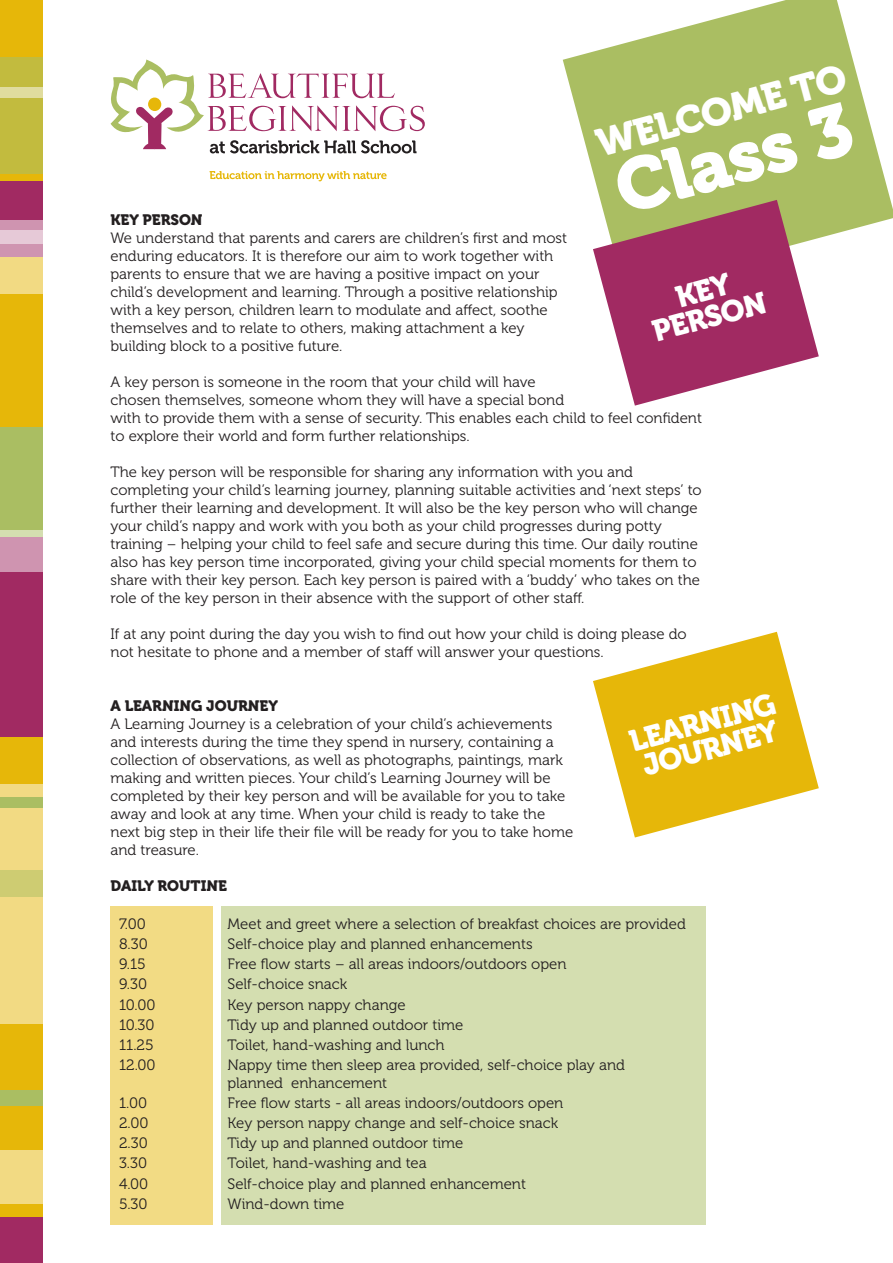
<style>
.page{position:relative;width:893px;height:1263px;background:#fff}
.page>*{position:absolute;margin:0;border:0;box-sizing:border-box;transform-origin:0 0}
.t1{font:73.5px "Museo 900";color:#fff}
.t2{font:38.7px "Museo 900";color:#fff}
.t3{font:30px "Museo 900";color:#fff}
.t4{font:15px/18px "Museo 300";color:#231f20}
.t5{font:15px "Museo 900";color:#231f20}
</style>
<div class="page">
<svg style="left:563px;top:0;width:330px;height:238px;fill:#aabe62"></svg>
<div style="left:0;top:0;width:43px;height:1263px;background:#e6b709"></div>
<div style="left:0;top:784px;width:43px;height:239px;background:#f2da83"></div>
<div style="left:111px;top:906px;width:102px;height:319px;background:#f2db84"></div>
<div style="left:221px;top:906px;width:485px;height:319px;background:#d4deb0"></div>
<div style="left:0;top:1217px;width:43px;height:46px;background:#a12a62"></div>
<div style="left:0;top:537px;width:43px;height:199px;background:#a12a62"></div>
<div style="left:0;top:181px;width:43px;height:76px;background:#a12a62"></div>
<div style="left:0;top:1090px;width:43px;height:16px;background:#aabe62"></div>
<div style="left:0;top:797px;width:43px;height:11px;background:#aabe62"></div>
<div style="left:0;top:57px;width:43px;height:116px;background:#c2bb3e"></div>
<div style="left:0;top:427px;width:43px;height:110px;background:#aabe62"></div>
<div style="left:0;top:870px;width:43px;height:26px;background:#cecc72"></div>
<svg style="left:0;top:220px;width:43px;height:74px;background:#e4bf95"></svg>
<div style="left:0;top:87px;width:43px;height:11px;background:#e0dc9e"></div>
<svg style="left:0;top:530px;width:43px;height:41px;background:#cfa0b0"></svg>
<div style="left:0;top:230px;width:43px;height:13px;background:#e6c9d7"></div>
<div style="left:0;top:1151px;width:43px;height:53px;background:#f2da83"></div>
<svg style="left:593px;top:200px;width:226px;height:206px;fill:#a12a62"></svg>
<svg style="left:593px;top:632px;width:226px;height:205px;fill:#e6b709"></svg>
<svg style="left:111px;top:60px;width:314px;height:93px"></svg>
<svg style="left:210px;top:171px;width:177px;height:10px"></svg>
<div style="left:674px;top:273px;width:58px;height:34px;background:#a12a62"></div>
<p class="t5" style="left:111px;top:211px;width:94px">KEY PERSON</p>
<p class="t2" style="left:591px;top:122px;width:259px;rotate:-15deg">WELCOME TO</p>
<p class="t1" style="left:606px;top:149px;width:244px;rotate:-15deg">Class 3</p>
<p class="t4" style="left:111px;top:229px;width:458px">We understand that parents and carers are children’s first and most enduring educators. It is therefore our aim to work together with parents to ensure that we are having a positive impact on your child’s development and learning. Through a positive relationship with a key person, children learn to modulate and affect, soothe themselves and to relate to others, making attachment a key building block to a positive future.</p>
<p class="t4" style="left:111px;top:373px;width:455px">A key person is someone in the room that your child will have chosen themselves, someone whom they will have a special bond</p>
<p class="t4" style="left:111px;top:409px;width:593px">with to provide them with a sense of security. This enables each child to feel confident to explore their world and form further relationships.</p>
<p class="t4" style="left:111px;top:463px;width:593px">The key person will be responsible for sharing any information with you and completing your child’s learning journey, planning suitable activities and ‘next steps’ to further their learning and development. It will also be the key person who will change your child’s nappy and work with you both as your child progresses during potty training – helping your child to feel safe and secure during this time. Our daily routine also has key person time incorporated, giving your child special moments for them to share with their key person. Each key person is paired with a ‘buddy’ who takes on the role of the key person in their absence with the support of other staff.</p>
<p class="t4" style="left:111px;top:625px;width:578px">If at any point during the day you wish to find out how your child is doing please do not hesitate to phone and a member of staff will answer your questions.</p>
<p class="t5" style="left:111px;top:697px;width:169px">A LEARNING JOURNEY</p>
<p class="t4" style="left:111px;top:715px;width:464px">A Learning Journey is a celebration of your child’s achievements and interests during the time they spend in nursery, containing a collection of observations, as well as photographs, paintings, mark making and written pieces. Your child’s Learning Journey will be completed by their key person and will be available for you to take away and look at any time. When your child is ready to take the next big step in their life their file will be ready for you to take home and treasure.</p>
<p class="t5" style="left:111px;top:877px;width:118px">DAILY ROUTINE</p>
<p class="t4" style="left:119px;top:915px;width:28px">7.00</p>
<p class="t4" style="left:228px;top:915px;width:460px">Meet and greet where a selection of breakfast choices are provided</p>
<p class="t4" style="left:119px;top:935px;width:30px">8.30</p>
<p class="t4" style="left:228px;top:935px;width:307px">Self-choice play and planned enhancements</p>
<p class="t4" style="left:119px;top:955px;width:28px">9.15</p>
<p class="t4" style="left:228px;top:955px;width:340px">Free flow starts – all areas indoors/outdoors open</p>
<p class="t4" style="left:119px;top:975px;width:29px">9.30</p>
<p class="t4" style="left:228px;top:975px;width:121px">Self-choice snack</p>
<p class="t4" style="left:119px;top:996px;width:38px">10.00</p>
<p class="t4" style="left:228px;top:996px;width:180px">Key person nappy change</p>
<p class="t4" style="left:119px;top:1016px;width:37px">10.30</p>
<p class="t4" style="left:228px;top:1016px;width:237px">Tidy up and planned outdoor time</p>
<p class="t4" style="left:119px;top:1036px;width:36px">11.25</p>
<p class="t4" style="left:228px;top:1036px;width:218px">Toilet, hand-washing and lunch</p>
<p class="t4" style="left:119px;top:1056px;width:38px">12.00</p>
<p class="t4" style="left:228px;top:1056px;width:399px">Nappy time then sleep area provided, self-choice play and planned enhancement</p>
<p class="t4" style="left:119px;top:1094px;width:30px">1.00</p>
<p class="t4" style="left:228px;top:1094px;width:337px">Free flow starts - all areas indoors/outdoors open</p>
<p class="t4" style="left:119px;top:1114px;width:31px">2.00</p>
<p class="t4" style="left:228px;top:1114px;width:332px">Key person nappy change and self-choice snack</p>
<p class="t4" style="left:119px;top:1134px;width:30px">2.30</p>
<p class="t4" style="left:228px;top:1134px;width:237px">Tidy up and planned outdoor time</p>
<p class="t4" style="left:119px;top:1154px;width:30px">3.30</p>
<p class="t4" style="left:228px;top:1154px;width:201px">Toilet, hand-washing and tea</p>
<p class="t4" style="left:119px;top:1175px;width:31px">4.00</p>
<p class="t4" style="left:228px;top:1175px;width:300px">Self-choice play and planned enhancement</p>
<p class="t4" style="left:119px;top:1195px;width:30px">5.30</p>
<p class="t4" style="left:228px;top:1195px;width:118px">Wind-down time</p>
<p class="t3" style="left:649px;top:315px;width:118px;rotate:-15deg">PERSON</p>
<p class="t3" style="left:626px;top:725px;width:151px;rotate:-15deg">LEARNING</p>
<p class="t3" style="left:639px;top:750px;width:140px;rotate:-15deg">JOURNEY</p>
</div>
